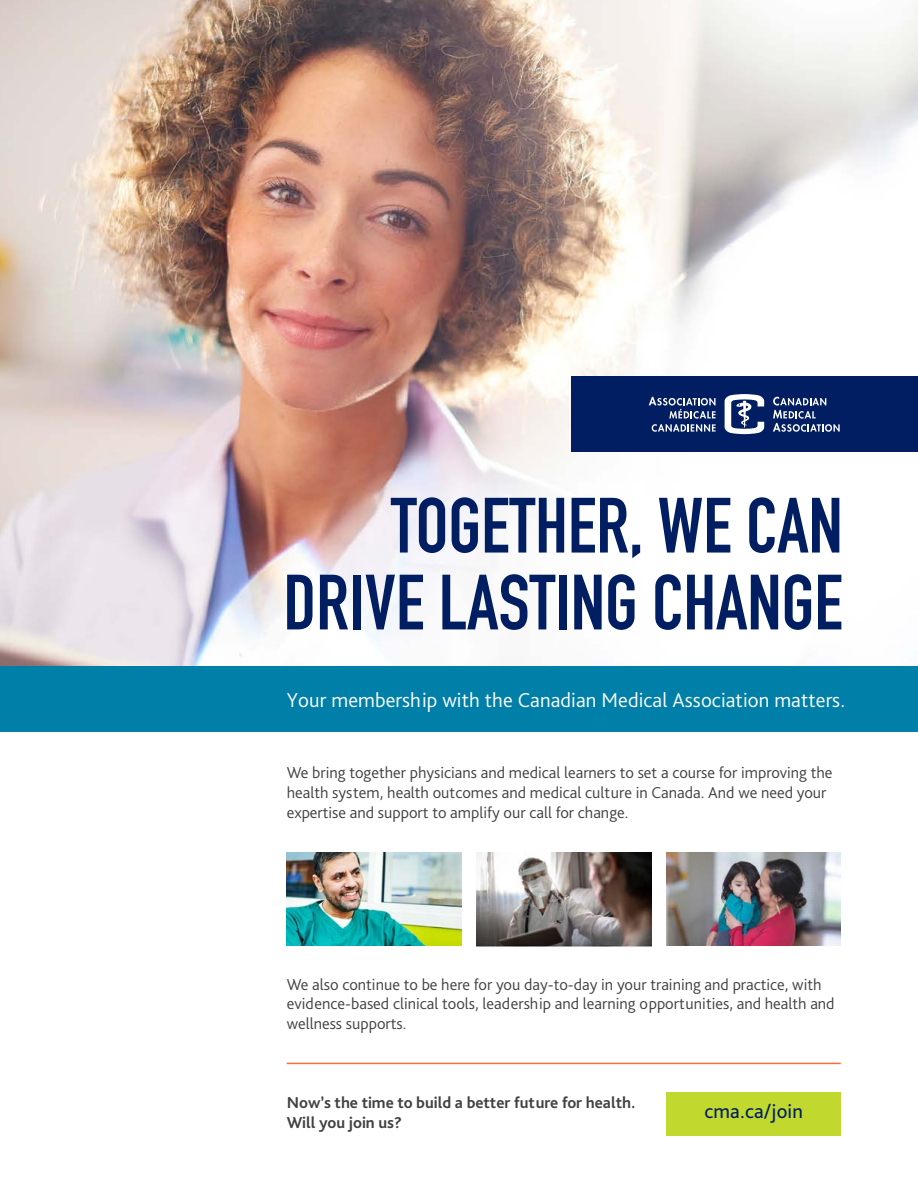
<style>
.page{position:relative;width:918px;height:1188px;background:#fff}
.page>*{position:absolute;margin:0;border:0;box-sizing:border-box;transform-origin:0 0}
.t1{font:700 76.95px/76.9px "DIN Condensed";color:#001e61;text-align:right}
.t2{font:300 21px "Bliss Pro";letter-spacing:.005em;color:#fff}
.t3{font:20.4px "Bliss Pro";letter-spacing:.01em;color:#001e61}
.t4{font:300 16.5px/19.8px "Bliss Pro";color:#414042}
.t5{font:700 16.5px/19.8px "Bliss Pro";color:#414042}
</style>
<div class="page">
<img style="left:477px;top:853px;width:175px;height:94px">
<div style="left:666px;top:1092px;width:175px;height:43px;background:#c1d82f"></div>
<img style="left:0;top:0;width:918px;height:667px">
<div style="left:0;top:667px;width:918px;height:65px;background:#007fa9"></div>
<div style="left:571px;top:376px;width:347px;height:76px;background:#001e61"></div>
<svg style="left:725px;top:394px;width:39px;height:40px"></svg>
<svg style="left:773px;top:397px;width:67px;height:35px"></svg>
<svg style="left:649px;top:397px;width:67px;height:35px"></svg>
<hr style="left:287px;top:1063px;width:554px;height:1px;background:#ff6c37">
<img style="left:287px;top:853px;width:174px;height:93px">
<img style="left:666px;top:853px;width:175px;height:93px">
<p class="t1" style="left:283px;top:487px;width:561px">TOGETHER, WE CAN<br>DRIVE LASTING CHANGE</p>
<p class="t2" style="left:287px;top:687px;width:560px">Your membership with the Canadian Medical Association matters.</p>
<p class="t4" style="left:287px;top:763px;width:547px">We bring together physicians and medical learners to set a course for improving the health system, health outcomes and medical culture in Canada. And we need your expertise and support to amplify our call for change.</p>
<p class="t4" style="left:287px;top:974px;width:549px">We also continue to be here for you day-to-day in your training and practice, with evidence-based clinical tools, leadership and learning opportunities, and health and wellness supports.</p>
<p class="t5" style="left:287px;top:1093px;width:350px">Now’s the time to build a better future for health.<br>Will you join us?</p>
<p class="t3" style="left:704px;top:1099px;width:100px">cma.ca/join</p>
</div>
